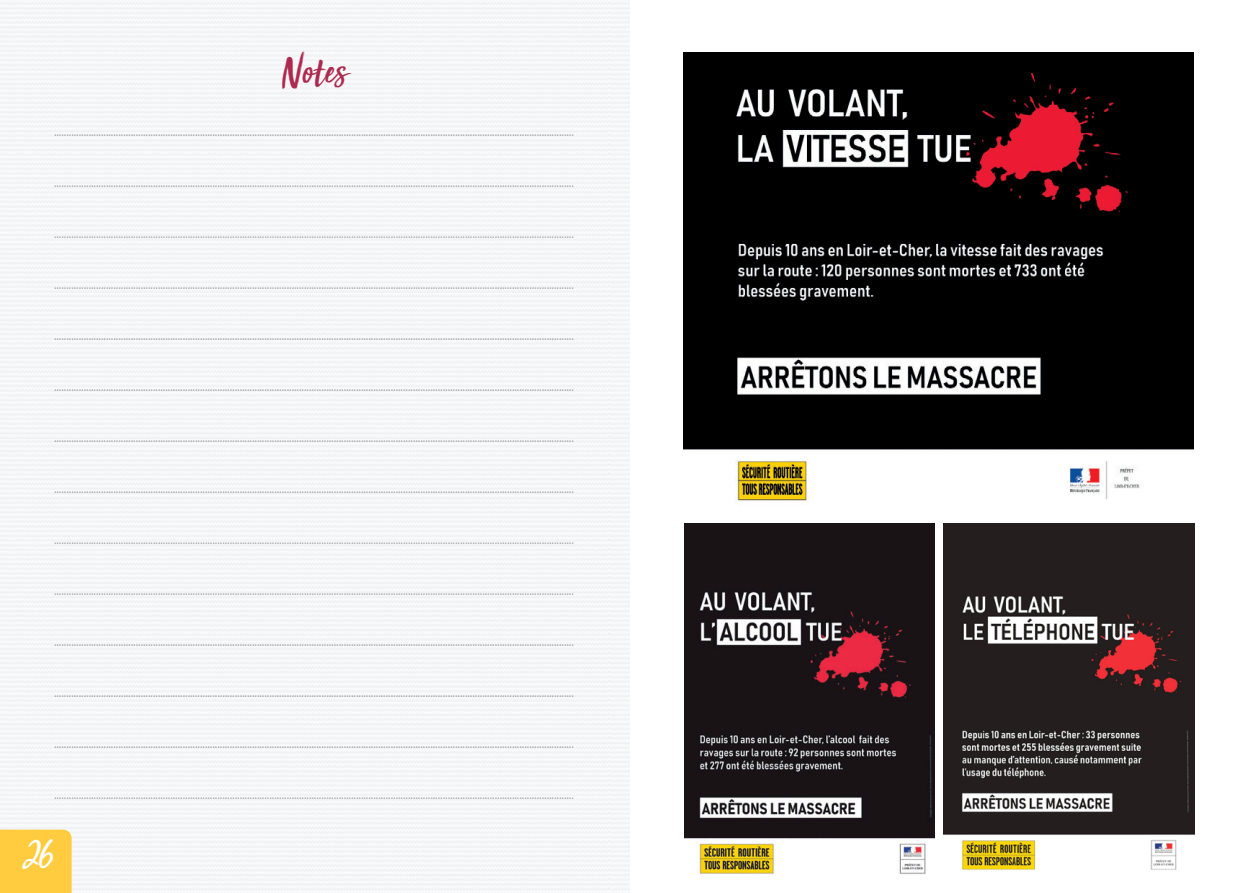
<style>
.page{position:relative;width:1259px;height:893px;background:#fff}
.page>*{position:absolute;margin:0;border:0;box-sizing:border-box;transform-origin:0 0}
.t1{font:42px "Sun Valley";color:#ae294f}
.t2{font:35.85px "Sun Valley";color:#fff}
.t3{font:15px "Sun Valley";color:#939598}
</style>
<div class="page">
<div style="left:609px;top:0;width:20px;height:893px;background:#f5f6f7"></div>
<div style="left:0;top:830px;width:72px;height:63px;background:#fecc3e"></div>
<img style="left:684px;top:523px;width:251px;height:352px">
<img style="left:683px;top:52px;width:511px;height:449px">
<img style="left:943px;top:523px;width:251px;height:347px">
<p class="t1" style="left:281px;top:35px;width:68px">Notes</p>
<p class="t3" style="left:54px;top:118px;width:521px">..................................................................................................................................................................................................................</p>
<p class="t3" style="left:54px;top:169px;width:521px">..................................................................................................................................................................................................................</p>
<p class="t3" style="left:54px;top:220px;width:521px">..................................................................................................................................................................................................................</p>
<p class="t3" style="left:54px;top:271px;width:521px">..................................................................................................................................................................................................................</p>
<p class="t3" style="left:54px;top:322px;width:521px">..................................................................................................................................................................................................................</p>
<p class="t3" style="left:54px;top:373px;width:521px">..................................................................................................................................................................................................................</p>
<p class="t3" style="left:54px;top:424px;width:521px">..................................................................................................................................................................................................................</p>
<p class="t3" style="left:54px;top:475px;width:521px">..................................................................................................................................................................................................................</p>
<p class="t3" style="left:54px;top:526px;width:521px">..................................................................................................................................................................................................................</p>
<p class="t3" style="left:54px;top:577px;width:521px">..................................................................................................................................................................................................................</p>
<p class="t3" style="left:54px;top:628px;width:521px">..................................................................................................................................................................................................................</p>
<p class="t3" style="left:54px;top:679px;width:521px">..................................................................................................................................................................................................................</p>
<p class="t3" style="left:54px;top:730px;width:521px">..................................................................................................................................................................................................................</p>
<p class="t3" style="left:54px;top:781px;width:521px">..................................................................................................................................................................................................................</p>
<h2 class="t2" style="left:25px;top:822px;width:30px">26</h2>
</div>
